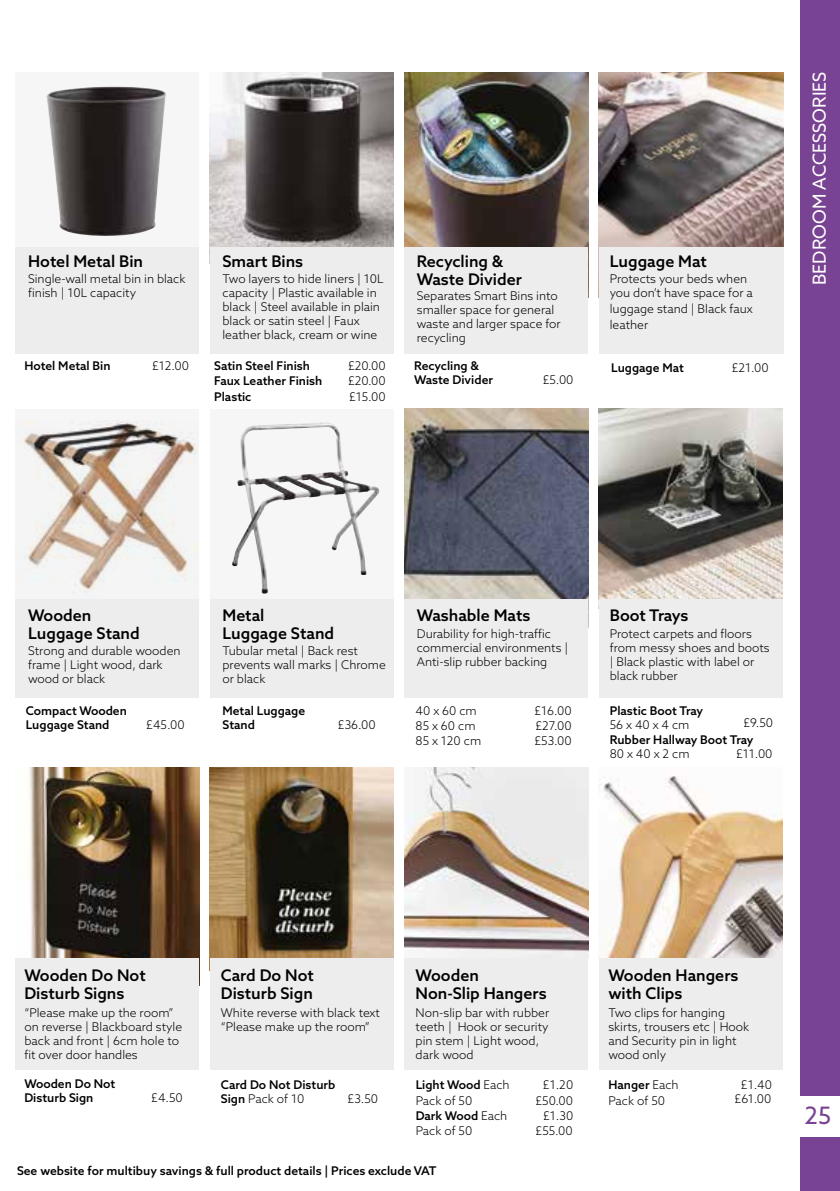
<style>
.page{position:relative;width:840px;height:1191px;background:#fff}
.page>*{position:absolute;margin:0;border:0;box-sizing:border-box;transform-origin:0 0}
.t1{font:24px "Azo Sans";color:#794393}
.t2{font:18px "Azo Sans";color:#fff}
.t3{font:500 16px/18px "Azo Sans";color:#000}
.t4{font:500 16px "Azo Sans";letter-spacing:-.02em;color:#000}
.t5{font:300 12px/14px "Azo Sans";color:#000}
.t6{font:500 12px/14px "Azo Sans";color:#000}
.s1{font-weight:300}
</style>
<div class="page">
<div style="left:799px;top:0;width:40px;height:1095px;background:#794393"></div>
<div style="left:799px;top:1137px;width:40px;height:54px;background:#794393"></div>
<img style="left:598px;top:72px;width:184px;height:175px">
<img style="left:210px;top:72px;width:183px;height:175px">
<div style="left:16px;top:72px;width:183px;height:225px;background:#f6f6f6"></div>
<img style="left:46px;top:87px;width:120px;height:149px">
<img style="left:404px;top:72px;width:183px;height:175px">
<div style="left:16px;top:247px;width:183px;height:106px;background:#ededed"></div>
<div style="left:210px;top:247px;width:183px;height:106px;background:#ededed"></div>
<div style="left:404px;top:247px;width:183px;height:106px;background:#ededed"></div>
<div style="left:598px;top:247px;width:184px;height:106px;background:#ededed"></div>
<div style="left:16px;top:409px;width:183px;height:225px;background:#f6f6f6"></div>
<img style="left:22px;top:420px;width:175px;height:173px">
<div style="left:210px;top:409px;width:183px;height:225px;background:#f6f6f6"></div>
<img style="left:232px;top:422px;width:134px;height:172px">
<img style="left:404px;top:409px;width:183px;height:190px">
<img style="left:598px;top:409px;width:184px;height:190px">
<div style="left:16px;top:599px;width:183px;height:99px;background:#ededed"></div>
<div style="left:210px;top:599px;width:183px;height:99px;background:#ededed"></div>
<div style="left:404px;top:599px;width:183px;height:99px;background:#ededed"></div>
<div style="left:598px;top:599px;width:184px;height:99px;background:#ededed"></div>
<img style="left:29px;top:768px;width:170px;height:190px">
<img style="left:210px;top:768px;width:183px;height:190px">
<img style="left:404px;top:768px;width:183px;height:190px">
<img style="left:598px;top:776px;width:184px;height:182px">
<div style="left:16px;top:958px;width:183px;height:112px;background:#ededed"></div>
<div style="left:210px;top:958px;width:183px;height:112px;background:#ededed"></div>
<div style="left:404px;top:958px;width:183px;height:112px;background:#ededed"></div>
<div style="left:598px;top:958px;width:184px;height:112px;background:#ededed"></div>
<h3 class="t3" style="left:28px;top:252px;width:116px">Hotel Metal Bin</h3>
<h3 class="t3" style="left:609px;top:252px;width:99px">Luggage Mat</h3>
<p class="t5" style="left:28px;top:271px;width:159px">Single-wall metal bin in black finish | 10L capacity</p>
<h3 class="t3" style="left:416px;top:252px;width:106px">Recycling &amp;<br>Waste Divider</h3>
<h3 class="t3" style="left:222px;top:252px;width:82px">Smart Bins</h3>
<p class="t5" style="left:222px;top:271px;width:163px">Two layers to hide liners | 10L capacity | Plastic available in black | Steel available in plain black or satin steel | Faux leather black, cream or wine</p>
<p class="t5" style="left:609px;top:271px;width:144px">Protects your beds when you don’t have space for a</p>
<p class="t5" style="left:609px;top:300px;width:144px;line-height:16px">luggage stand | Black faux leather</p>
<p class="t5" style="left:416px;top:289px;width:145px">Separates Smart Bins into smaller space for general waste and larger space for recycling</p>
<p class="t6" style="left:24px;top:359px;width:88px">Hotel Metal Bin</p>
<p class="t5" style="left:152px;top:359px;width:38px">£12.00</p>
<p class="t6" style="left:610px;top:360px;width:74px">Luggage Mat</p>
<p class="t5" style="left:731px;top:360px;width:38px">£21.00</p>
<p class="t5" style="left:348px;top:359px;width:39px">£20.00</p>
<p class="t6" style="left:414px;top:359px;width:80px">Recycling &amp;<br>Waste Divider</p>
<p class="t6" style="left:214px;top:358px;width:110px;line-height:15.2px">Satin Steel Finish<br>Faux Leather Finish<br>Plastic</p>
<p class="t5" style="left:542px;top:373px;width:32px">£5.00</p>
<p class="t5" style="left:348px;top:373px;width:39px;line-height:15.2px">£20.00 £15.00</p>
<h2 class="t2" style="left:807px;top:285px;width:215px;rotate:-90deg">BEDROOM ACCESSORIES</h2>
<h3 class="t3" style="left:28px;top:606px;width:113px">Wooden<br>Luggage Stand</h3>
<h3 class="t3" style="left:222px;top:606px;width:113px">Metal<br>Luggage Stand</h3>
<h3 class="t3" style="left:416px;top:606px;width:115px">Washable Mats</h3>
<h3 class="t4" style="left:609px;top:605px;width:80px">Boot Trays</h3>
<p class="t5" style="left:28px;top:644px;width:154px">Strong and durable wooden frame | Light wood, dark wood or black</p>
<p class="t5" style="left:222px;top:644px;width:165px">Tubular metal | Back rest prevents wall marks | Chrome or black</p>
<p class="t5" style="left:416px;top:626px;width:153px">Durability for high-traffic commercial environments |<br>Anti-slip rubber backing</p>
<p class="t5" style="left:609px;top:626px;width:161px">Protect carpets and floors from messy shoes and boots | Black plastic with label or black rubber</p>
<p class="t6" style="left:26px;top:703px;width:103px">Compact Wooden<br>Luggage Stand</p>
<p class="t5" style="left:146px;top:717px;width:40px">£45.00</p>
<p class="t6" style="left:222px;top:703px;width:84px">Metal Luggage<br>Stand</p>
<p class="t5" style="left:415px;top:703px;width:63px">40 x 60 cm</p>
<p class="t5" style="left:534px;top:703px;width:39px">£16.00</p>
<p class="t5" style="left:338px;top:717px;width:39px">£36.00</p>
<p class="t5" style="left:535px;top:718px;width:38px">£27.00</p>
<p class="t5" style="left:415px;top:718px;width:61px">85 x 60 cm</p>
<p class="t5" style="left:415px;top:733px;width:67px">85 x 120 cm</p>
<p class="t5" style="left:534px;top:733px;width:39px">£53.00</p>
<p class="t6" style="left:609px;top:703px;width:95px">Plastic Boot Tray</p>
<p class="t5" style="left:609px;top:717px;width:81px">56 x 40 x 4 cm</p>
<p class="t6" style="left:609px;top:732px;width:145px">Rubber Hallway Boot Tray</p>
<p class="t5" style="left:609px;top:746px;width:81px">80 x 40 x 2 cm</p>
<p class="t5" style="left:743px;top:715px;width:31px">£9.50</p>
<p class="t5" style="left:735px;top:746px;width:38px">£11.00</p>
<h3 class="t3" style="left:24px;top:966px;width:123px">Wooden Do Not<br>Disturb Signs</h3>
<h3 class="t3" style="left:221px;top:966px;width:95px">Card Do Not<br>Disturb Sign</h3>
<h3 class="t3" style="left:415px;top:966px;width:132px">Wooden<br>Non-Slip Hangers</h3>
<h3 class="t3" style="left:608px;top:966px;width:131px">Wooden Hangers with Clips</h3>
<p class="t5" style="left:24px;top:1005px;width:159px">“Please make up the room” on reverse | Blackboard style back and front | 6cm hole to fit over door handles</p>
<p class="t5" style="left:221px;top:1005px;width:160px">White reverse with black text “Please make up the room”</p>
<p class="t5" style="left:415px;top:1005px;width:135px">Non-slip bar with rubber teeth | Hook or security pin stem | Light wood, dark wood</p>
<p class="t5" style="left:608px;top:1005px;width:142px">Two clips for hanging skirts, trousers etc | Hook and Security pin in light wood only</p>
<p class="t5" style="left:415px;top:1093px;width:58px">Pack of 50</p>
<p class="t5" style="left:734px;top:1092px;width:38px">£61.00</p>
<p class="t5" style="left:415px;top:1123px;width:58px">Pack of 50</p>
<p class="t6" style="left:24px;top:1076px;width:92px">Wooden Do Not<br>Disturb Sign</p>
<p class="t6" style="left:221px;top:1077px;width:116px">Card Do Not Disturb<br>Sign <span class="s1">Pack of 10</span></p>
<p class="t6" style="left:415px;top:1078px;width:95px">Light Wood <span class="s1">Each</span></p>
<p class="t6" style="left:415px;top:1108px;width:93px">Dark Wood <span class="s1">Each</span></p>
<p class="t5" style="left:542px;top:1078px;width:32px">£1.20</p>
<p class="t6" style="left:608px;top:1078px;width:72px">Hanger <span class="s1">Each</span></p>
<p class="t5" style="left:543px;top:1108px;width:32px">£1.30</p>
<p class="t5" style="left:740px;top:1078px;width:33px">£1.40</p>
<p class="t5" style="left:151px;top:1090px;width:33px">£4.50</p>
<p class="t5" style="left:347px;top:1092px;width:32px">£3.50</p>
<p class="t5" style="left:608px;top:1093px;width:58px">Pack of 50</p>
<p class="t5" style="left:535px;top:1093px;width:39px">£50.00</p>
<p class="t5" style="left:535px;top:1123px;width:39px">£55.00</p>
<p class="t6" style="left:17px;top:1163px;width:421px">See website for multibuy savings &amp; full product details | Prices exclude VAT</p>
<h1 class="t1" style="left:804px;top:1099px;width:28px">25</h1>
</div>
